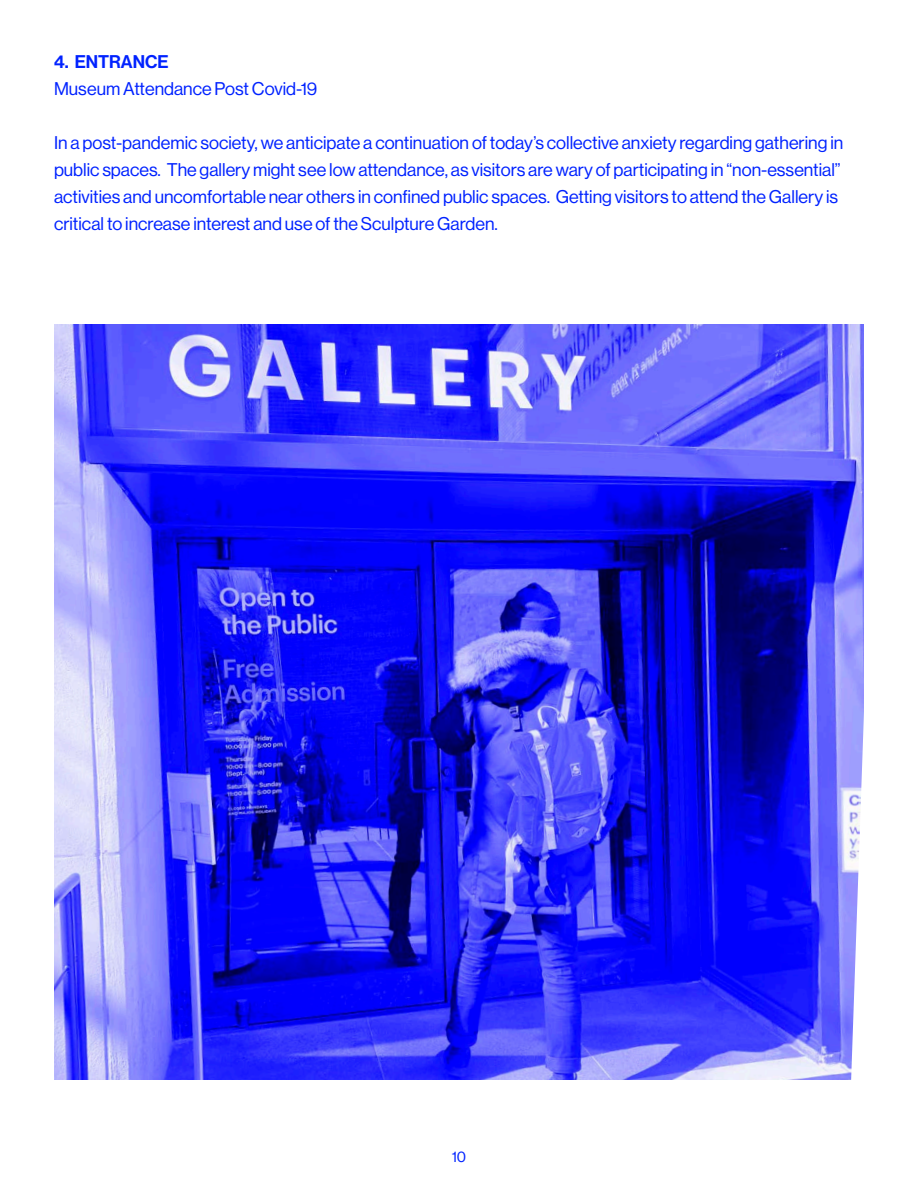
<style>
.page{position:relative;width:918px;height:1188px;background:#fff}
.page>*{position:absolute;margin:0;border:0;box-sizing:border-box;transform-origin:0 0}
.t1{font:18px/27px "N Haas Grotesk DS Pro 55 Rg";color:#02f}
.t2{font:18px "N Haas Grotesk DS Pro 65 Md";color:#02f}
.t3{font:15px "N Haas Grotesk DS Pro 55 Rg";color:#02f}
</style>
<div class="page">
<img style="left:54px;top:324px;width:810px;height:756px">
<p class="t2" style="left:54px;top:51px;width:116px">4. ENTRANCE</p>
<p class="t1" style="left:54px;top:75px;width:265px">Museum Attendance Post Covid-19</p>
<p class="t1" style="left:54px;top:129px;width:791px">In a post-pandemic society, we anticipate a continuation of today’s collective anxiety regarding gathering in public spaces. The gallery might see low attendance, as visitors are wary of participating in “non-essential” activities and uncomfortable near others in confined public spaces. Getting visitors to attend the Gallery is critical to increase interest and use of the Sculpture Garden.</p>
<p class="t3" style="left:452px;top:1148px;width:16px">10</p>
</div>
